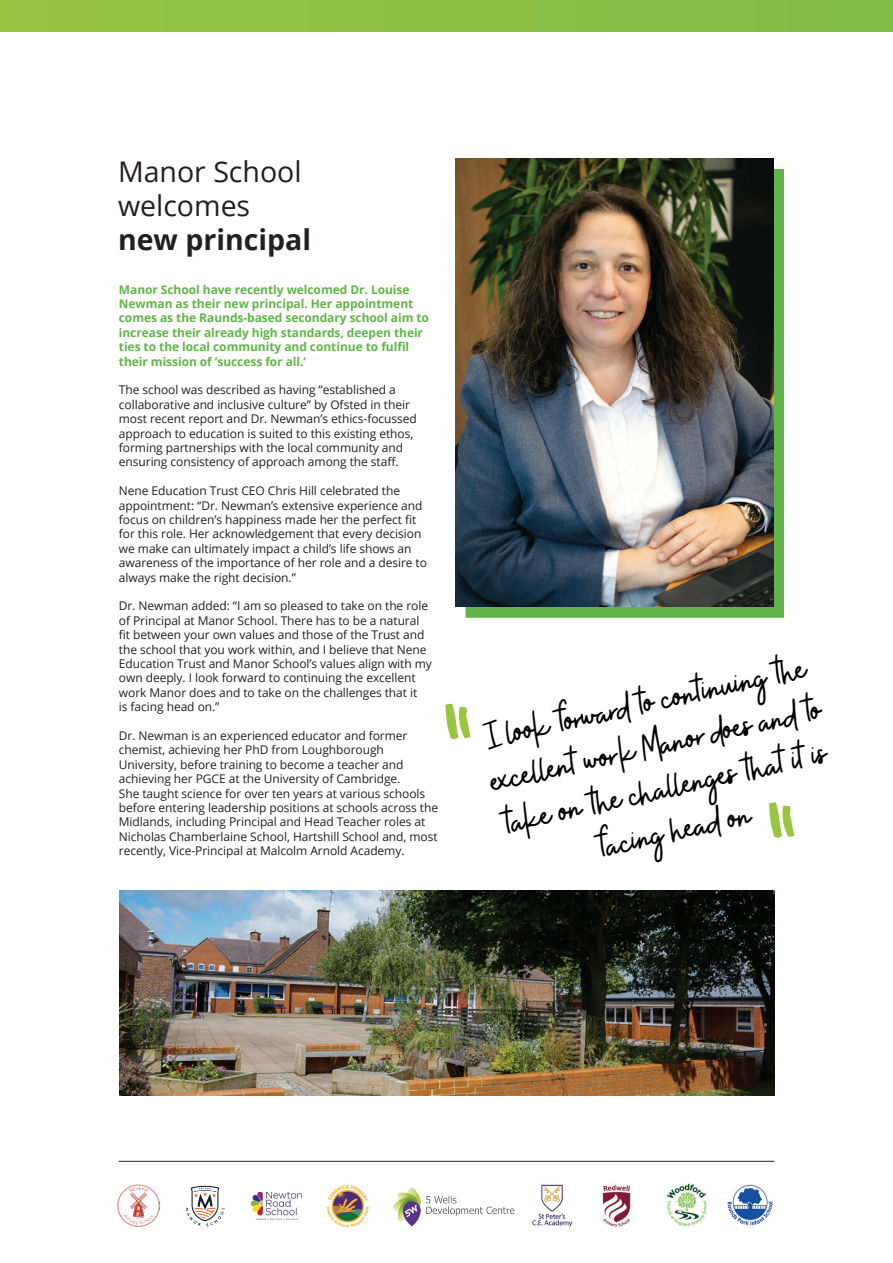
<style>
.page{position:relative;width:893px;height:1263px;background:#fff}
.page>*{position:absolute;margin:0;border:0;box-sizing:border-box;transform-origin:0 0}
.t1{font:28.5px/34.2px "Open Sans";color:#231f20}
.t2{font:700 28.5px "Open Sans";color:#231f20}
.t3{font:23.85px/43.7px "Love Letters";color:#000;text-align:center}
.t4{font:12px/14.4px "Open Sans";letter-spacing:-.005em;color:#231f20}
.t5{font:700 12px/14.4px "Open Sans";letter-spacing:-.005em;color:#62b44a}
</style>
<div class="page">
<img style="left:119px;top:890px;width:655px;height:206px">
<hr style="left:119px;top:1161px;width:655px;height:1px;background:#231f20">
<div style="left:465px;top:169px;width:319px;height:448px;background:#62b44a"></div>
<img style="left:455px;top:159px;width:319px;height:448px">
<svg style="left:445px;top:704px;width:26px;height:35px"></svg>
<svg style="left:769px;top:802px;width:25px;height:36px"></svg>
<div style="left:0;top:0;width:893px;height:32px;background:#8cc044"></div>
<img style="left:666px;top:1183px;width:41px;height:43px">
<img style="left:326px;top:1185px;width:43px;height:42px">
<img style="left:532px;top:1184px;width:41px;height:43px">
<img style="left:727px;top:1184px;width:46px;height:42px">
<img style="left:250px;top:1192px;width:52px;height:28px">
<img style="left:185px;top:1185px;width:40px;height:42px">
<img style="left:118px;top:1184px;width:41px;height:42px">
<img style="left:393px;top:1187px;width:122px;height:39px">
<img style="left:602px;top:1184px;width:29px;height:44px">
<h1 class="t1" style="left:118px;top:153px;width:185px">Manor School welcomes</h1>
<h1 class="t2" style="left:118px;top:220px;width:195px">new principal</h1>
<p class="t5" style="left:119px;top:282px;width:312px">Manor School have recently welcomed Dr. Louise Newman as their new principal. Her appointment comes as the Raunds-based secondary school aim to increase their already high standards, deepen their ties to the local community and continue to fulfil their mission of ‘success for all.’</p>
<p class="t4" style="left:119px;top:382px;width:300px">The school was described as having “established a collaborative and inclusive culture” by Ofsted in their most recent report and Dr. Newman’s ethics-focussed approach to education is suited to this existing ethos, forming partnerships with the local community and ensuring consistency of approach among the staff.</p>
<p class="t4" style="left:119px;top:483px;width:310px">Nene Education Trust CEO Chris Hill celebrated the appointment: “Dr. Newman’s extensive experience and focus on children’s happiness made her the perfect fit for this role. Her acknowledgement that every decision we make can ultimately impact a child’s life shows an awareness of the importance of her role and a desire to always make the right decision.”</p>
<p class="t4" style="left:119px;top:598px;width:315px">Dr. Newman added: “I am so pleased to take on the role of Principal at Manor School. There has to be a natural fit between your own values and those of the Trust and the school that you work within, and I believe that Nene Education Trust and Manor School’s values align with my own deeply. I look forward to continuing the excellent work Manor does and to take on the challenges that it<br>is facing head on.”</p>
<p class="t4" style="left:119px;top:728px;width:321px">Dr. Newman is an experienced educator and former chemist, achieving her PhD from Loughborough University, before training to become a teacher and achieving her PGCE at the University of Cambridge.<br>She taught science for over ten years at various schools before entering leadership positions at schools across the Midlands, including Principal and Head Teacher roles at Nicholas Chamberlaine School, Hartshill School and, most recently, Vice-Principal at Malcolm Arnold Academy.</p>
<h2 class="t3" style="left:477px;top:718px;width:340px;rotate:-12deg">I look forward to continuing the excellent work Manor does and to take on the challenges that it is facing head on</h2>
</div>
